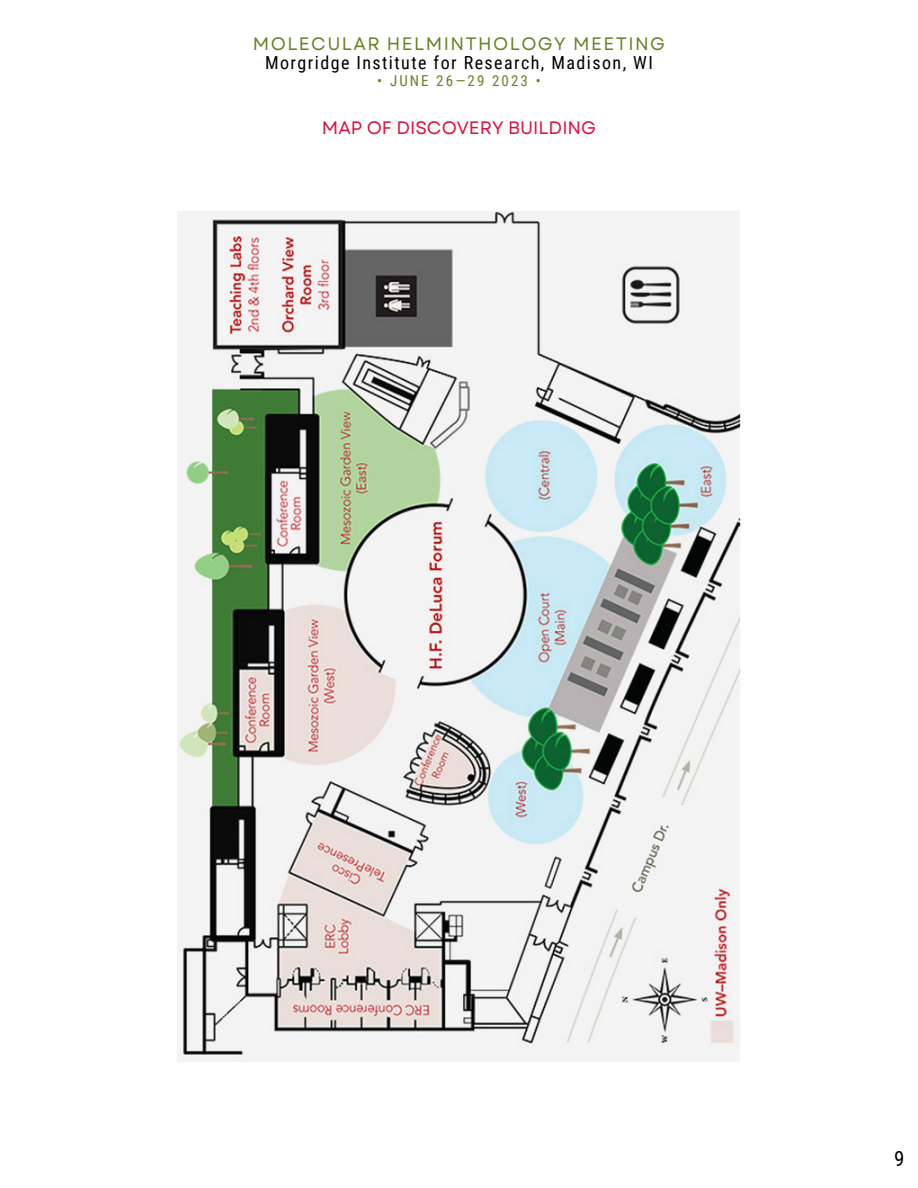
<style>
.page{position:relative;width:918px;height:1188px;background:#fff}
.page>*{position:absolute;margin:0;border:0;box-sizing:border-box;transform-origin:0 0}
.t1{font:21px "Roboto Condensed";color:#000}
.t2{font:18px "Roboto Condensed";letter-spacing:.08em;color:#000}
.t3{font:18px "Garet";letter-spacing:.08em;color:#678226}
.t4{font:18px "Garet";color:#de0f3f}
.t5{font:15px "Roboto Condensed";letter-spacing:.14em;color:#678226}
</style>
<div class="page">
<img style="left:178px;top:211px;width:562px;height:850px">
<p class="t3" style="left:253px;top:31px;width:414px">MOLECULAR HELMINTHOLOGY MEETING</p>
<p class="t2" style="left:265px;top:52px;width:389px">Morgridge Institute for Research, Madison, WI</p>
<p class="t5" style="left:377px;top:72px;width:165px">• JUNE 26—29 2023 •</p>
<p class="t4" style="left:322px;top:115px;width:276px">MAP OF DISCOVERY BUILDING</p>
<p class="t1" style="left:894px;top:1147px;width:12px">9</p>
</div>
